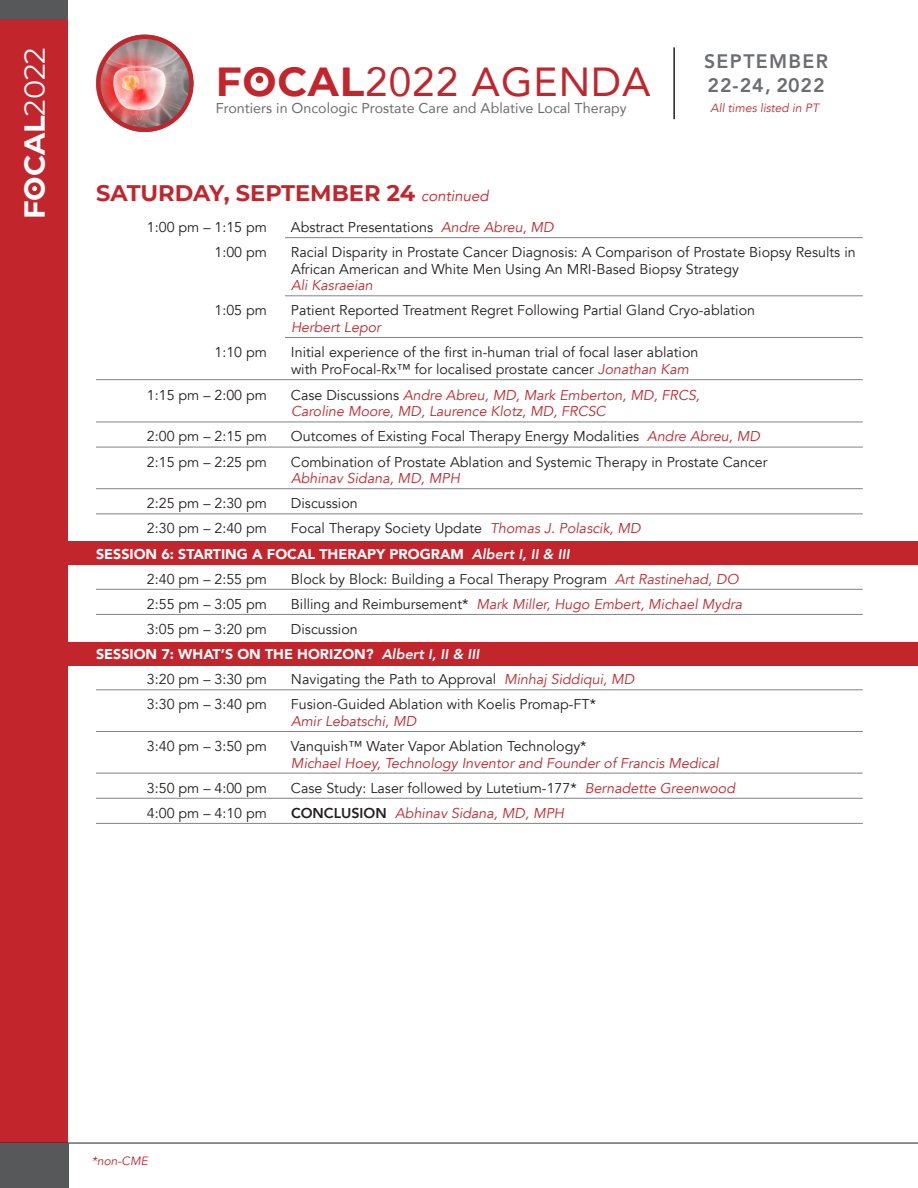
<style>
.page{position:relative;width:918px;height:1188px;background:#fff}
.page>*{position:absolute;margin:0;border:0;box-sizing:border-box;transform-origin:0 0}
.t1{font:40.5px "Avenir";letter-spacing:.025em;color:#c3252d}
.t2{font:700 28.95px "Montserrat";color:#fff}
.t3{font:700 22.5px "Montserrat";color:#c3252d}
.t4{font:800 19.5px "Avenir";letter-spacing:.07em;color:#6c6d70}
.t5{font:14.25px/16.5px "Avenir";color:#231f20}
.t6{font:italic 14.25px/16.5px "Avenir";color:#c3252d}
.t7{font:900 14.25px "Avenir";color:#fff}
.t8{font:14.25px "Avenir";color:#6c6d70}
.t9{font:italic 12px "Avenir";color:#c3252d}
.s1{font-weight:400}
.s2{font-family:"Montserrat";font-weight:700}
.s3{font-family:"Avenir";font-weight:400;font-style:italic;font-size:15px}
.s4{font-style:italic;color:#c3252d}
.s5{font-style:normal;color:#231f20}
.s6{font-weight:800;font-style:italic}
.s7{font-weight:800;font-style:normal;color:#231f20}
</style>
<div class="page">
<div style="left:0;top:0;width:68px;height:1188px;background:#c3252d"></div>
<hr style="left:0;top:1143px;width:918px;height:1px;background:#231f20">
<div style="left:0;top:0;width:67px;height:19px;background:#57585a"></div>
<div style="left:0;top:1143px;width:68px;height:45px;background:#57585a"></div>
<svg style="left:32px;top:186px;width:5px;height:5px"></svg>
<div style="left:256px;top:76px;width:7px;height:7px;background:#c3252d;border-radius:50%"></div>
<hr style="left:673px;top:47px;width:2px;height:72px;background:#231f20">
<img style="left:96px;top:35px;width:98px;height:97px">
<div style="left:68px;top:541px;width:850px;height:24px;background:#c3252d"></div>
<div style="left:68px;top:642px;width:850px;height:24px;background:#c3252d"></div>
<hr style="left:285px;top:237px;width:578px;height:1px;background:#808285">
<hr style="left:285px;top:296px;width:578px;height:1px;background:#808285">
<hr style="left:285px;top:337px;width:578px;height:1px;background:#808285">
<hr style="left:96px;top:379px;width:767px;height:1px;background:#808285">
<hr style="left:96px;top:422px;width:767px;height:1px;background:#808285">
<hr style="left:96px;top:447px;width:767px;height:1px;background:#808285">
<hr style="left:96px;top:488px;width:767px;height:1px;background:#808285">
<hr style="left:96px;top:514px;width:767px;height:1px;background:#808285">
<hr style="left:96px;top:589px;width:767px;height:1px;background:#808285">
<hr style="left:96px;top:614px;width:767px;height:1px;background:#808285">
<hr style="left:96px;top:690px;width:767px;height:1px;background:#808285">
<hr style="left:96px;top:731px;width:767px;height:1px;background:#808285">
<hr style="left:96px;top:773px;width:767px;height:1px;background:#808285">
<hr style="left:96px;top:798px;width:767px;height:1px;background:#808285">
<hr style="left:96px;top:823px;width:767px;height:1px;background:#808285">
<h2 class="t2" style="left:14px;top:219px;width:173px;rotate:-90deg">FOCAL<span class="s1">2022</span></h2>
<h3 class="t4" style="left:704px;top:46px;width:126px">SEPTEMBER</h3>
<h1 class="t1" style="left:216px;top:49px;width:436px"><span class="s2">FOCAL</span>2022 AGENDA</h1>
<h3 class="t4" style="left:708px;top:70px;width:119px">22-24, 2022</h3>
<p class="t8" style="left:216px;top:96px;width:412px">Frontiers in Oncologic Prostate Care and Ablative Local Therapy</p>
<p class="t9" style="left:711px;top:101px;width:110px">All times listed in PT</p>
<p class="t3" style="left:96px;top:177px;width:394px">SATURDAY, SEPTEMBER 24 <span class="s3">continued</span></p>
<p class="t5" style="left:147px;top:219px;width:122px">1:00 pm – 1:15 pm</p>
<p class="t5" style="left:291px;top:219px;width:264px">Abstract Presentations <span class="s4">Andre Abreu, MD</span></p>
<p class="t5" style="left:214px;top:244px;width:54px">1:00 pm</p>
<p class="t5" style="left:291px;top:244px;width:566px">Racial Disparity in Prostate Cancer Diagnosis: A Comparison of Prostate Biopsy Results in<br>African American and White Men Using An MRI-Based Biopsy Strategy<br><span class="s4">Ali Kasraeian</span></p>
<p class="t5" style="left:214px;top:302px;width:54px">1:05 pm</p>
<p class="t5" style="left:291px;top:302px;width:466px">Patient Reported Treatment Regret Following Partial Gland Cryo-ablation<br><span class="s4">Herbert Lepor</span></p>
<p class="t5" style="left:214px;top:344px;width:54px">1:10 pm</p>
<p class="t5" style="left:291px;top:344px;width:409px;line-height:17.1px">Initial experience of the first in-human trial of focal laser ablation with ProFocal-Rx™ for localised prostate cancer <span class="s4">Jonathan Kam</span></p>
<p class="t5" style="left:147px;top:387px;width:122px">1:15 pm – 2:00 pm</p>
<p class="t6" style="left:291px;top:387px;width:410px"><span class="s5">Case Discussions</span> Andre Abreu, MD, Mark Emberton, MD, FRCS,<br>Caroline Moore, MD, Laurence Klotz, MD, FRCSC</p>
<p class="t5" style="left:147px;top:429px;width:122px">2:00 pm – 2:15 pm</p>
<p class="t5" style="left:291px;top:429px;width:471px">Outcomes of Existing Focal Therapy Energy Modalities <span class="s4">Andre Abreu, MD</span></p>
<p class="t5" style="left:147px;top:454px;width:122px">2:15 pm – 2:25 pm</p>
<p class="t5" style="left:291px;top:454px;width:478px">Combination of Prostate Ablation and Systemic Therapy in Prostate Cancer<br><span class="s4">Abhinav Sidana, MD, MPH</span></p>
<p class="t5" style="left:147px;top:495px;width:122px">2:25 pm – 2:30 pm</p>
<p class="t5" style="left:291px;top:495px;width:68px">Discussion</p>
<p class="t5" style="left:147px;top:521px;width:122px">2:30 pm – 2:40 pm</p>
<p class="t5" style="left:291px;top:521px;width:351px">Focal Therapy Society Update <span class="s4">Thomas J. Polascik, MD</span></p>
<p class="t7" style="left:96px;top:541px;width:475px">SESSION 6: STARTING A FOCAL THERAPY PROGRAM <span class="s6">Albert I, II &amp; III</span></p>
<p class="t5" style="left:147px;top:571px;width:122px">2:40 pm – 2:55 pm</p>
<p class="t5" style="left:291px;top:571px;width:449px">Block by Block: Building a Focal Therapy Program <span class="s4">Art Rastinehad, DO</span></p>
<p class="t5" style="left:147px;top:596px;width:122px">2:55 pm – 3:05 pm</p>
<p class="t6" style="left:291px;top:596px;width:453px"><span class="s5">Billing and Reimbursement*</span> Mark Miller, Hugo Embert, Michael Mydra</p>
<p class="t5" style="left:147px;top:621px;width:122px">3:05 pm – 3:20 pm</p>
<p class="t5" style="left:291px;top:621px;width:68px">Discussion</p>
<p class="t7" style="left:96px;top:642px;width:385px">SESSION 7: WHAT’S ON THE HORIZON? <span class="s6">Albert I, II &amp; III</span></p>
<p class="t5" style="left:147px;top:671px;width:122px">3:20 pm – 3:30 pm</p>
<p class="t5" style="left:291px;top:671px;width:345px">Navigating the Path to Approval <span class="s4">Minhaj Siddiqui, MD</span></p>
<p class="t5" style="left:147px;top:696px;width:122px">3:30 pm – 3:40 pm</p>
<p class="t5" style="left:291px;top:696px;width:307px">Fusion-Guided Ablation with Koelis Promap-FT*<br><span class="s4">Amir Lebatschi, MD</span></p>
<p class="t5" style="left:147px;top:738px;width:122px">3:40 pm – 3:50 pm</p>
<p class="t6" style="left:291px;top:738px;width:429px"><span class="s5">Vanquish™ Water Vapor Ablation Technology*<br></span>Michael Hoey, Technology Inventor and Founder of Francis Medical</p>
<p class="t5" style="left:147px;top:780px;width:122px">3:50 pm – 4:00 pm</p>
<p class="t5" style="left:291px;top:780px;width:446px">Case Study: Laser followed by Lutetium-177* <span class="s4">Bernadette Greenwood</span></p>
<p class="t5" style="left:147px;top:805px;width:122px">4:00 pm – 4:10 pm</p>
<p class="t6" style="left:291px;top:805px;width:275px"><span class="s7">CONCLUSION</span> Abhinav Sidana, MD, MPH</p>
<p class="t9" style="left:92px;top:1154px;width:58px">*non-CME</p>
</div>
